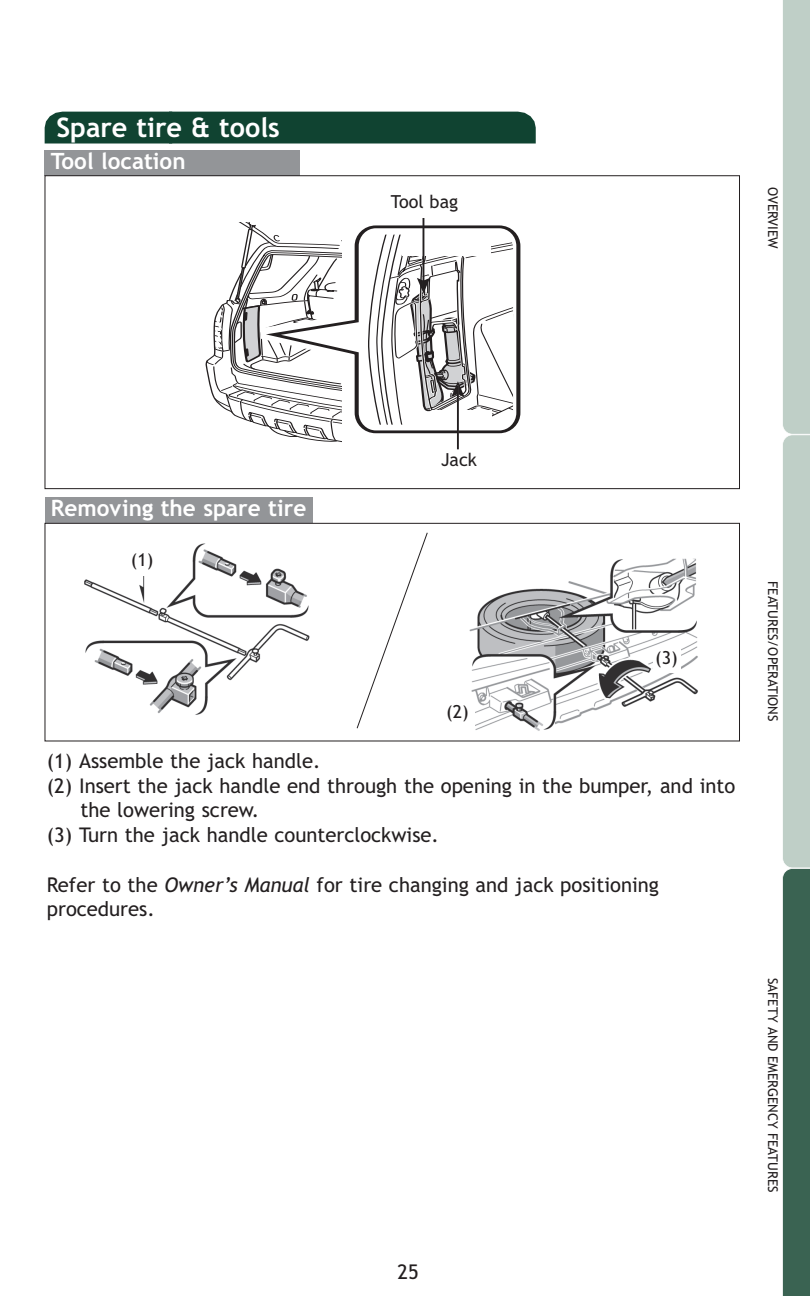
<style>
.page{position:relative;width:810px;height:1296px;background:#fff}
.page>*{position:absolute;margin:0;border:0;box-sizing:border-box;transform-origin:0 0}
.t1{font:700 27px "Trebuchet MS";color:#fff}
.t2{font:700 22.5px "Trebuchet MS";color:#fff}
.t3{font:20.25px/24.8px "Trebuchet MS";color:#231f20}
.t4{font:18px "Trebuchet MS";color:#231f20}
.t5{font:13.5px "Trebuchet MS";color:#231f20}
.s1{font-style:italic}
</style>
<div class="page">
<svg style="left:782px;top:0;width:28px;height:1296px;background:#97aea3"></svg>
<div style="left:45px;top:112px;width:491px;height:32px;background:#104331"></div>
<div style="left:45px;top:150px;width:255px;height:25px;background:#939598"></div>
<svg style="left:205px;top:222px;width:136px;height:220px"></svg>
<svg style="left:260px;top:222px;width:247px;height:214px"></svg>
<svg style="left:268px;top:227px;width:253px;height:208px"></svg>
<div style="left:433px;top:411px;width:59px;height:15px;background:#fff"></div>
<hr style="left:423px;top:212px;width:1px;height:77px;background:#231f20">
<svg style="left:367px;top:235px;width:146px;height:190px"></svg>
<hr style="left:457px;top:386px;width:2px;height:63px;background:#231f20">
<div style="left:45px;top:497px;width:268px;height:26px;background:#939598"></div>
<img style="left:84px;top:543px;width:226px;height:172px">
<svg style="left:238px;top:665px;width:40px;height:21px"></svg>
<svg style="left:115px;top:623px;width:73px;height:11px"></svg>
<div style="left:45px;top:523px;width:695px;height:218px;border:1px solid #231f20"></div>
<img style="left:470px;top:558px;width:228px;height:173px">
<svg style="left:356px;top:532px;width:72px;height:197px"></svg>
<div style="left:389px;top:193px;width:82px;height:25px;background:#fff"></div>
<div style="left:129px;top:551px;width:30px;height:25px;background:#fff"></div>
<div style="left:444px;top:703px;width:31px;height:25px;background:#fff"></div>
<div style="left:653px;top:648px;width:28px;height:25px;background:#fff"></div>
<h1 class="t1" style="left:56px;top:112px;width:225px">Spare tire &amp; tools</h1>
<p class="t2" style="left:51px;top:148px;width:136px">Tool location</p>
<p class="t4" style="left:391px;top:192px;width:69px">Tool bag</p>
<p class="t5" style="left:781px;top:187px;width:63px;rotate:90deg">OVERVIEW</p>
<p class="t2" style="left:51px;top:495px;width:257px">Removing the spare tire</p>
<p class="t4" style="left:131px;top:550px;width:24px">(1)</p>
<p class="t4" style="left:441px;top:449px;width:38px">Jack</p>
<p class="t4" style="left:446px;top:702px;width:24px">(2)</p>
<p class="t4" style="left:655px;top:647px;width:24px">(3)</p>
<p class="t3" style="left:47px;top:749px;width:275px">(1) Assemble the jack handle.</p>
<p class="t3" style="left:47px;top:773px;width:690px">(2) Insert the jack handle end through the opening in the bumper, and into</p>
<p class="t3" style="left:80px;top:798px;width:180px">the lowering screw.</p>
<p class="t3" style="left:47px;top:823px;width:394px">(3) Turn the jack handle counterclockwise.</p>
<p class="t3" style="left:47px;top:872px;width:614px">Refer to the <span class="s1">Owner’s Manual</span> for tire changing and jack positioning procedures.</p>
<p class="t3" style="left:397px;top:1260px;width:23px">25</p>
<p class="t5" style="left:781px;top:581px;width:142px;rotate:90deg">FEATURES/OPERATIONS</p>
<p class="t5" style="left:781px;top:978px;width:216px;rotate:90deg">SAFETY AND EMERGENCY FEATURES</p>
</div>
